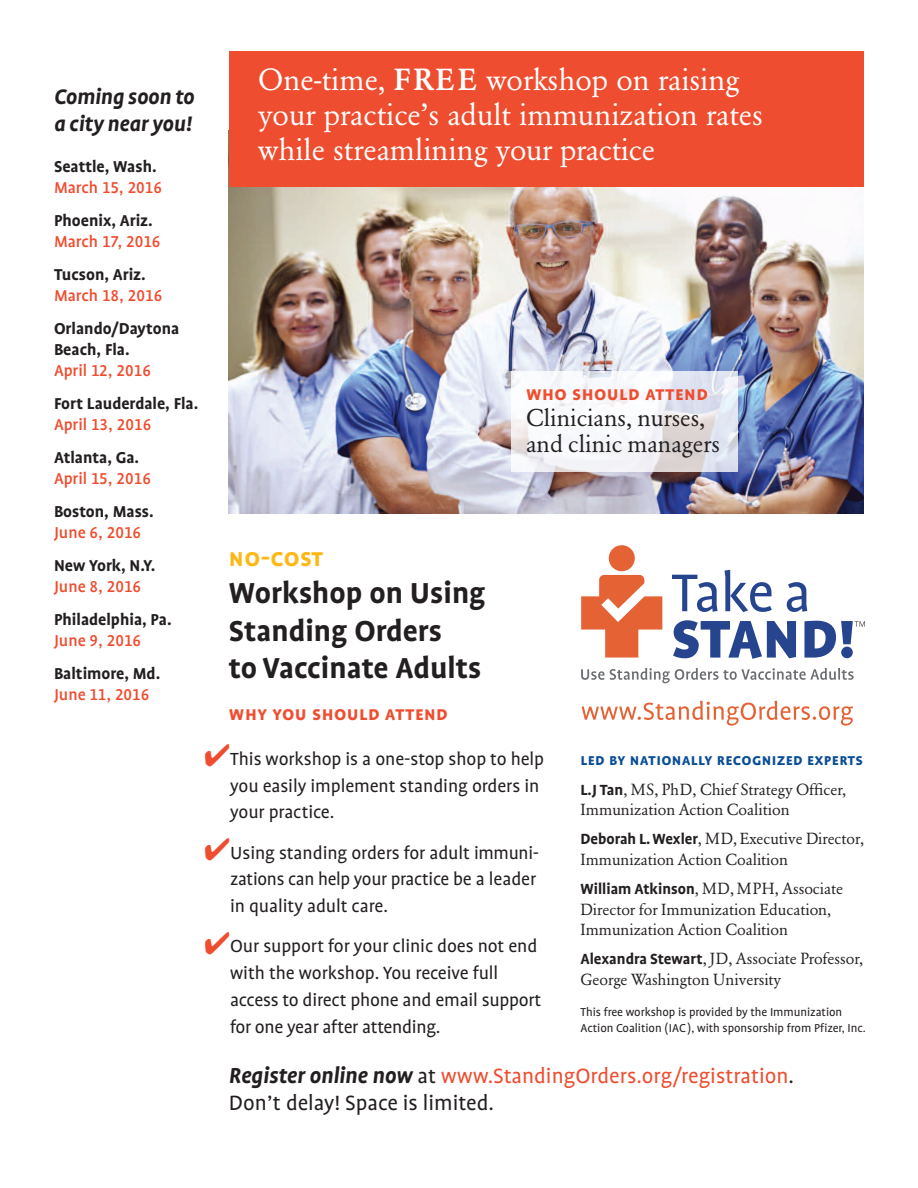
<style>
.page{position:relative;width:918px;height:1188px;background:#fff}
.page>*{position:absolute;margin:0;border:0;box-sizing:border-box;transform-origin:0 0}
.t1{font:700 33px/37.5px "Profile";color:#231f20}
.t2{font:30.3px/34.8px "Garamond BE";color:#fff}
.t3{font:700 27px "Profile SC";letter-spacing:.005em;color:#fcb814}
.t4{font:24px/25.5px "Garamond BE";color:#231f20}
.t5{font:italic 700 24px/27px "Profile";letter-spacing:-.005em;color:#231f20}
.t6{font:23.7px/27px "Profile";color:#ef4d2f}
.t7{font:700 21px "Profile SC";letter-spacing:.02em;color:#ef4d2f}
.t8{font:20.1px/26.7px "Profile";letter-spacing:-.005em;color:#231f20}
.t9{font:700 18px/21px "Profile";color:#231f20}
.t10{font:500 18px "Profile NO";color:#ef4d2f}
.t11{font:700 17.25px "Profile SC";letter-spacing:.02em;color:#094d95}
.t12{font:15.9px/20.4px "Garamond BE";color:#231f20}
.t13{font:13.2px/15.8px "Profile";letter-spacing:-.005em;color:#231f20}
.s1{font-family:"Profile"}
.s2{font-weight:500}
.s3{color:#ef4d2f}
.s4{font-family:"Profile";font-weight:700;font-size:16.8px}
.s5{font-weight:700;font-style:italic;font-size:24.75px;color:#231f20}
.s6{color:#231f20}
</style>
<div class="page">
<img style="left:229px;top:187px;width:634px;height:326px">
<div style="left:229px;top:51px;width:634px;height:136px;background:#ef4d2f"></div>
<svg style="left:672px;top:575px;width:46px;height:37px"></svg>
<svg style="left:725px;top:570px;width:47px;height:42px"></svg>
<svg style="left:787px;top:582px;width:20px;height:30px"></svg>
<svg style="left:673px;top:620px;width:123px;height:39px"></svg>
<svg style="left:581px;top:668px;width:273px;height:15px"></svg>
<div style="left:609px;top:545px;width:26px;height:26px;background:#e56235;border-radius:50%"></div>
<svg style="left:581px;top:575px;width:81px;height:83px"></svg>
<svg style="left:804px;top:621px;width:61px;height:37px"></svg>
<svg style="left:582px;top:701px;width:271px;height:25px"></svg>
<div style="left:511px;top:371px;width:227px;height:101px;background:#fff;opacity:.79"></div>
<p class="t5" style="left:54px;top:85px;width:142px">Coming soon to a city near you!</p>
<p class="t9" style="left:54px;top:157px;width:104px">Seattle, Wash.</p>
<p class="t10" style="left:54px;top:182px;width:110px"><span class="s1">March</span> 15, 2016</p>
<p class="t9" style="left:54px;top:211px;width:100px">Phoenix, Ariz.</p>
<p class="t10" style="left:54px;top:236px;width:108px"><span class="s1">March</span> 17, 2016</p>
<p class="t9" style="left:54px;top:265px;width:93px">Tucson, Ariz.</p>
<p class="t10" style="left:54px;top:290px;width:110px"><span class="s1">March</span> 18, 2016</p>
<p class="t9" style="left:54px;top:319px;width:127px">Orlando/Daytona<br>Beach, Fla.</p>
<p class="t10" style="left:54px;top:365px;width:98px"><span class="s1">April</span> 12, 2016</p>
<p class="t9" style="left:54px;top:394px;width:146px">Fort Lauderdale, Fla.</p>
<p class="t10" style="left:54px;top:419px;width:99px"><span class="s1">April</span> 13, 2016</p>
<p class="t9" style="left:54px;top:448px;width:87px">Atlanta, Ga.</p>
<p class="t10" style="left:54px;top:473px;width:98px"><span class="s1">April</span> 15, 2016</p>
<p class="t9" style="left:54px;top:502px;width:101px">Boston, Mass.</p>
<p class="t10" style="left:54px;top:527px;width:89px"><span class="s1">June</span> 6, 2016</p>
<p class="t9" style="left:54px;top:556px;width:103px">New York, N.Y.</p>
<p class="t10" style="left:54px;top:581px;width:89px"><span class="s1">June</span> 8, 2016</p>
<p class="t9" style="left:54px;top:610px;width:119px">Philadelphia, Pa.</p>
<p class="t10" style="left:54px;top:635px;width:89px"><span class="s1">June</span> 9, 2016</p>
<p class="t9" style="left:54px;top:664px;width:108px">Baltimore, Md.</p>
<p class="t10" style="left:54px;top:689px;width:97px"><span class="s1">June</span> 11, 2016</p>
<h2 class="t2" style="left:258px;top:65px;width:506px">One-time, <span class="s2">FREE</span> workshop on raising your practice’s adult immunization rates while streamlining your practice</h2>
<h3 class="t3" style="left:229px;top:548px;width:96px">no-cost</h3>
<h1 class="t1" style="left:229px;top:577px;width:258px">Workshop on Using<br>Standing Orders<br>to Vaccinate Adults</h1>
<p class="t7" style="left:229px;top:705px;width:220px">why you should attend</p>
<p class="t7" style="left:526px;top:386px;width:183px">who should attend</p>
<p class="t4" style="left:526px;top:407px;width:195px">Clinicians, nurses, and clinic managers</p>
<p class="t8" style="left:230px;top:747px;width:316px;text-indent:-26px"><span class="s3">✔</span>This workshop is a one-stop shop to help you easily implement standing orders in your practice.</p>
<p class="t8" style="left:230px;top:841px;width:311px;text-indent:-26px"><span class="s3">✔</span>Using standing orders for adult immuni&shy;zations can help your practice be a leader in quality adult care.</p>
<p class="t8" style="left:230px;top:934px;width:313px;text-indent:-26px"><span class="s3">✔</span>Our support for your clinic does not end with the workshop. You receive full access to direct phone and email support for one year after attending.</p>
<p class="t11" style="left:580px;top:754px;width:284px">led by nationally recognized experts</p>
<p class="t12" style="left:580px;top:780px;width:267px"><span class="s4">L.J Tan</span>, MS, PhD, Chief Strategy Officer,<br>Immunization Action Coalition</p>
<p class="t12" style="left:580px;top:830px;width:285px"><span class="s4">Deborah L.Wexler</span>, MD, Executive Director,<br>Immunization Action Coalition</p>
<p class="t12" style="left:580px;top:880px;width:264px"><span class="s4">William Atkinson</span>, MD, MPH, Associate<br>Director for Immunization Education,<br>Immunization Action Coalition</p>
<p class="t12" style="left:580px;top:950px;width:284px"><span class="s4">Alexandra Stewart</span>, JD, Associate Professor,<br>George Washington University</p>
<p class="t13" style="left:580px;top:1005px;width:287px">This free workshop is provided by the Immunization<br>Action Coalition (IAC), with sponsorship from Pfizer, Inc.</p>
<p class="t6" style="left:229px;top:1064px;width:567px"><span class="s5">Register online now</span> <span class="s6">at</span> www.StandingOrders.org/registration<span class="s6">.<br>Don’t delay! Space is limited.</span></p>
</div>
